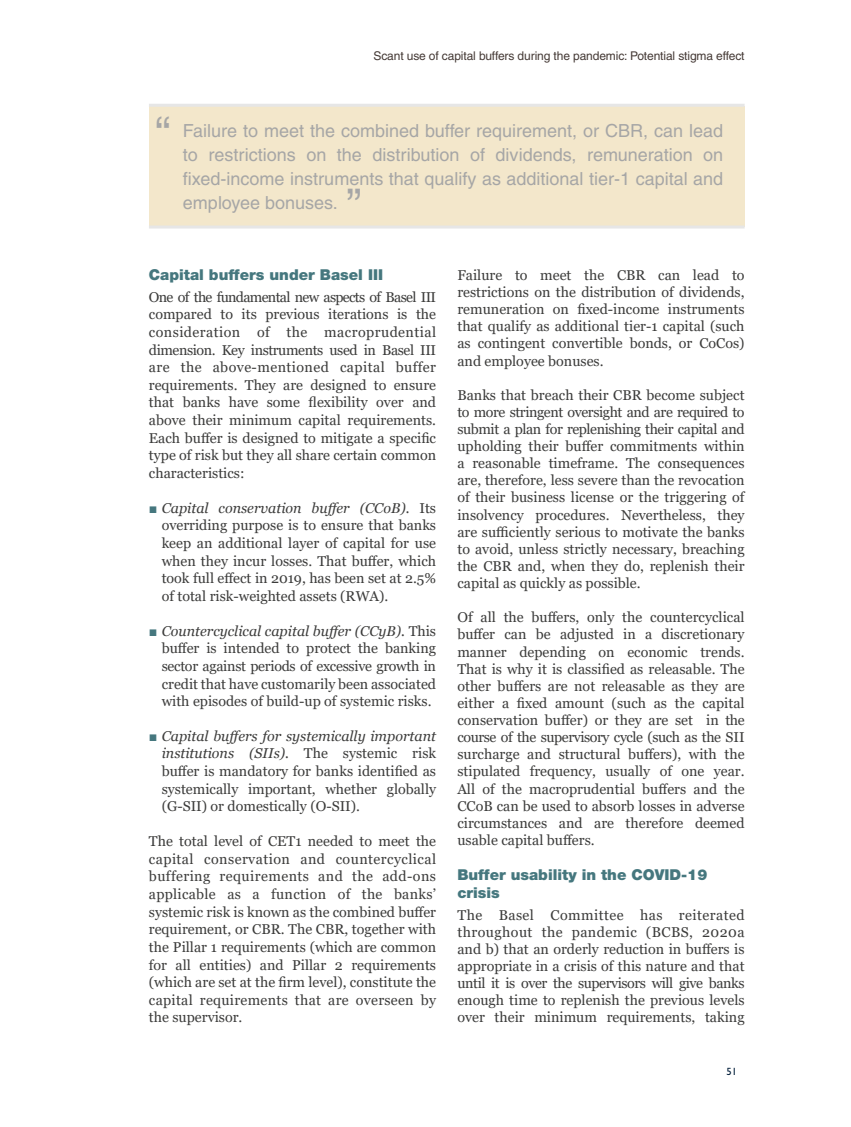
<style>
.page{position:relative;width:851px;height:1127px;background:#fff}
.page>*{position:absolute;margin:0;border:0;box-sizing:border-box;transform-origin:0 0}
.t1{font:45px "Helvetica";color:#a6a6a6}
.t2{font:18px/24px "Helvetica";color:#a6a6a6;text-align:justify}
.t3{font:900 15px/18px "Helvetica Neue";color:#45777e}
.t4{font:14.25px/17.1px "Georgia";color:#3c3c3b;text-align:justify}
.t5{font:12px "Helvetica";letter-spacing:-.01em;color:#453a36}
.t6{font:500 10.5px "Gill Sans MT Std";color:#001d39}
.s1{font-family:"Arial";color:#45777e}
.s2{font-style:italic}
</style>
<div class="page">
<div style="left:149px;top:106px;width:595px;height:120px;background:#f3e7cb"></div>
<hr style="left:149px;top:104px;width:595px;height:3px;background:#e6e6e6">
<hr style="left:149px;top:225px;width:595px;height:3px;background:#e6e6e6">
<p class="t5" style="left:373px;top:49px;width:372px">Scant use of capital buffers during the pandemic: Potential stigma effect</p>
<h1 class="t1" style="left:155px;top:107px;width:16px">“</h1>
<p class="t2" style="left:183px;top:118px;width:541px">Failure to meet the combined buffer requirement, or CBR, can lead to restrictions on the distribution of dividends, remuneration on fixed-income instruments that qualify as additional tier-1 capital and employee bonuses.</p>
<h1 class="t1" style="left:346px;top:179px;width:16px">”</h1>
<p class="t3" style="left:149px;top:265px;width:235px">Capital buffers under Basel III</p>
<p class="t4" style="left:149px;top:288px;width:289px;line-height:17.7px">One of the fundamental new aspects of Basel III compared to its previous iterations is the consideration of the macroprudential dimension. Key instruments used in Basel III are the above-mentioned capital buffer requirements. They are designed to ensure that banks have some flexibility over and above their minimum capital requirements.<br>Each buffer is designed to mitigate a specific type of risk but they all share certain common characteristics:</p>
<p class="t4" style="left:162px;top:499px;width:276px;line-height:17.7px;text-indent:-13px"><span class="s1">■</span> <span class="s2">Capital conservation buffer (CCoB).</span> Its overriding purpose is to ensure that banks keep an additional layer of capital for use when they incur losses. That buffer, which took full effect in 2019, has been set at 2.5% of total risk-weighted assets (RWA).</p>
<p class="t4" style="left:162px;top:622px;width:276px;line-height:17.7px;text-indent:-13px"><span class="s1">■</span> <span class="s2">Countercyclical capital buffer (CCyB).</span> This buffer is intended to protect the banking sector against periods of excessive growth in credit that have customarily been associated with episodes of build-up of systemic risks.</p>
<p class="t4" style="left:162px;top:727px;width:276px;line-height:17.7px;text-indent:-13px"><span class="s1">■</span> <span class="s2">Capital buffers for systemically important institutions (SIIs).</span> The systemic risk buffer is mandatory for banks identified as systemically important, whether globally (G-SII) or domestically (O-SII).</p>
<p class="t4" style="left:149px;top:832px;width:289px;line-height:17.7px">The total level of CET1 needed to meet the capital conservation and countercyclical buffering requirements and the add-ons applicable as a function of the banks’ systemic risk is known as the combined buffer requirement, or CBR. The CBR, together with the Pillar 1 requirements (which are common for all entities) and Pillar 2 requirements (which are set at the firm level), constitute the capital requirements that are overseen by the supervisor.</p>
<p class="t4" style="left:457px;top:267px;width:289px">Failure to meet the CBR can lead to restrictions on the distribution of dividends, remuneration on fixed-income instruments that qualify as additional tier-1 capital (such as contingent convertible bonds, or CoCos) and employee bonuses.</p>
<p class="t4" style="left:457px;top:386px;width:289px">Banks that breach their CBR become subject to more stringent oversight and are required to submit a plan for replenishing their capital and upholding their buffer commitments within a reasonable timeframe. The consequences are, therefore, less severe than the revocation of their business license or the triggering of insolvency procedures. Nevertheless, they are sufficiently serious to motivate the banks to avoid, unless strictly necessary, breaching the CBR and, when they do, replenish their capital as quickly as possible.</p>
<p class="t4" style="left:457px;top:609px;width:289px">Of all the buffers, only the countercyclical buffer can be adjusted in a discretionary manner depending on economic trends.<br>That is why it is classified as releasable. The other buffers are not releasable as they are either a fixed amount (such as the capital conservation buffer) or they are set in the course of the supervisory cycle (such as the SII surcharge and structural buffers), with the stipulated frequency, usually of one year.<br>All of the macroprudential buffers and the CCoB can be used to absorb losses in adverse circumstances and are therefore deemed usable capital buffers.</p>
<p class="t3" style="left:457px;top:866px;width:251px">Buffer usability in the COVID-19 crisis</p>
<p class="t4" style="left:457px;top:906px;width:289px">The Basel Committee has reiterated throughout the pandemic (BCBS, 2020a and b) that an orderly reduction in buffers is appropriate in a crisis of this nature and that until it is over the supervisors will give banks enough time to replenish the previous levels over their minimum requirements, taking</p>
<p class="t6" style="left:726px;top:1065px;width:12px">51</p>
</div>
